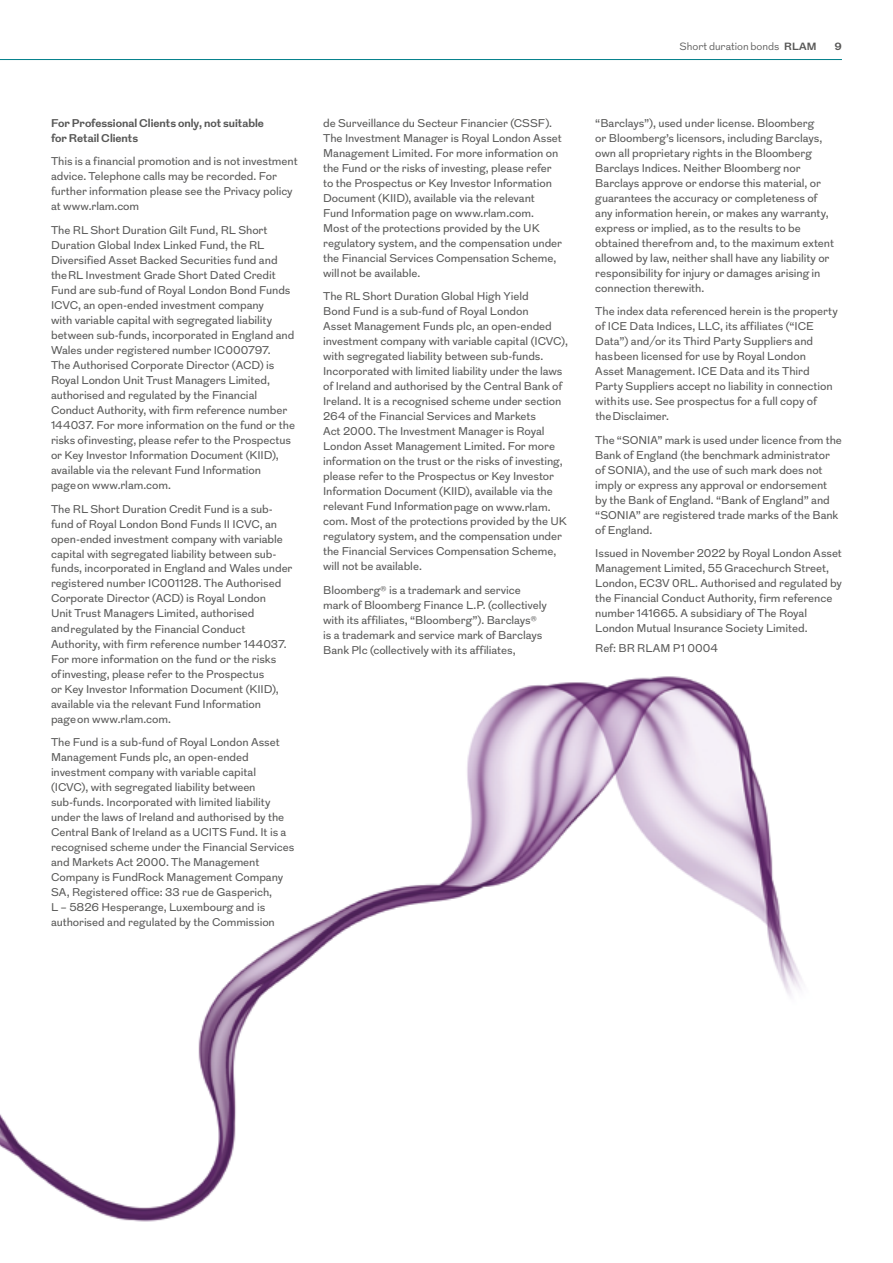
<style>
.page{position:relative;width:893px;height:1263px;background:#fff}
.page>*{position:absolute;margin:0;border:0;box-sizing:border-box;transform-origin:0 0}
.t1{font:11.25px/15px "Grot 10";letter-spacing:-.005em;color:#575756}
.t2{font:700 11.25px/15px "Grot";color:#575756}
.t3{font:300 10.5px "Grot";color:#575756}
.t4{font:700 10.5px "Grot";color:#575756}
.s1{font-weight:700}
</style>
<div class="page">
<img style="left:0;top:676px;width:803px;height:546px">
<hr style="left:0;top:59px;width:842px;height:1px;background:#007e8a">
<p class="t2" style="left:51px;top:116px;width:214px">For Professional Clients only, not suitable for Retail Clients</p>
<p class="t1" style="left:51px;top:154px;width:248px">This is a financial promotion and is not investment advice. Telephone calls may be recorded. For further information please see the Privacy policy at www.rlam.com</p>
<p class="t1" style="left:51px;top:223px;width:245px">The RL Short Duration Gilt Fund, RL Short Duration Global Index Linked Fund, the RL Diversified Asset Backed Securities fund and theRL Investment Grade Short Dated Credit Fund are sub-fund of Royal London Bond Funds ICVC, an open-ended investment company<br>with variable capital with segregated liability between sub-funds, incorporated in England and Wales under registered number IC000797.<br>The Authorised Corporate Director (ACD) is Royal London Unit Trust Managers Limited, authorised and regulated by the Financial Conduct Authority, with firm reference number 144037. For more information on the fund or the risks ofinvesting, please refer to the Prospectus or Key Investor Information Document (KIID), available via the relevant Fund Information pageon www.rlam.com.</p>
<p class="t1" style="left:51px;top:501px;width:243px">The RL Short Duration Credit Fund is a sub&shy;fund of Royal London Bond Funds II ICVC, an open-ended investment company with variable capital with segregated liability between sub&shy;funds, incorporated in England and Wales under registered number IC001128. The Authorised Corporate Director (ACD) is Royal London<br>Unit Trust Managers Limited, authorised andregulated by the Financial Conduct Authority, with firm reference number 144037.<br>For more information on the fund or the risks ofinvesting, please refer to the Prospectus<br>or Key Investor Information Document (KIID), available via the relevant Fund Information pageon www.rlam.com.</p>
<p class="t1" style="left:51px;top:735px;width:245px">The Fund is a sub-fund of Royal London Asset Management Funds plc, an open-ended investment company with variable capital (ICVC), with segregated liability between sub-funds. Incorporated with limited liability under the laws of Ireland and authorised by the Central Bank of Ireland as a UCITS Fund. It is a recognised scheme under the Financial Services and Markets Act 2000. The Management Company is FundRock Management Company SA, Registered office: 33 rue de Gasperich,<br>L – 5826 Hesperange, Luxembourg and is authorised and regulated by the Commission</p>
<p class="t1" style="left:323px;top:116px;width:240px">de Surveillance du Secteur Financier (CSSF).<br>The Investment Manager is Royal London Asset Management Limited. For more information on the Fund or the risks of investing, please refer to the Prospectus or Key Investor Information Document (KIID), available via the relevant Fund Information page on www.rlam.com.<br>Most of the protections provided by the UK regulatory system, and the compensation under the Financial Services Compensation Scheme, willnot be available.</p>
<p class="t1" style="left:323px;top:289px;width:246px">The RL Short Duration Global High Yield<br>Bond Fund is a sub-fund of Royal London<br>Asset Management Funds plc, an open-ended investment company with variable capital (ICVC), with segregated liability between sub-funds.<br>Incorporated with limited liability under the laws of Ireland and authorised by the Central Bank of Ireland. It is a recognised scheme under section 264 of the Financial Services and Markets<br>Act 2000. The Investment Manager is Royal London Asset Management Limited. For more information on the trust or the risks of investing, please refer to the Prospectus or Key Investor Information Document (KIID), available via the relevant Fund Informationpage on www.rlam. com. Most of the protections provided by the UK regulatory system, and the compensation under the Financial Services Compensation Scheme, will not be available.</p>
<p class="t1" style="left:323px;top:583px;width:225px">Bloomberg<sup>®</sup> is a trademark and service mark of Bloomberg Finance L.P. (collectively with its affiliates, “Bloomberg”). Barclays<sup>® </sup>is a trademark and service mark of Barclays Bank Plc (collectively with its affiliates,</p>
<p class="t3" style="left:679px;top:40px;width:138px">Short duration bonds <span class="s1">RLAM</span></p>
<p class="t4" style="left:834px;top:39px;width:9px">9</p>
<p class="t1" style="left:595px;top:116px;width:240px">“Barclays”), used under license. Bloomberg<br>or Bloomberg’s licensors, including Barclays, own all proprietary rights in the Bloomberg Barclays Indices. Neither Bloomberg nor Barclays approve or endorse this material, or guarantees the accuracy or completeness of any information herein, or makes any warranty, express or implied, as to the results to be obtained therefrom and, to the maximum extent allowed by law, neither shall have any liability or responsibility for injury or damages arising in connection therewith.</p>
<p class="t1" style="left:595px;top:304px;width:244px">The index data referenced herein is the property of ICE Data Indices, LLC, its affiliates (“ICE Data”) and/or its Third Party Suppliers and hasbeen licensed for use by Royal London<br>Asset Management. ICE Data and its Third Party Suppliers accept no liability in connection withits use. See prospectus for a full copy of theDisclaimer.</p>
<p class="t1" style="left:595px;top:433px;width:248px">The “SONIA” mark is used under licence from the Bank of England (the benchmark administrator of SONIA), and the use of such mark does not imply or express any approval or endorsement<br>by the Bank of England. “Bank of England” and “SONIA” are registered trade marks of the Bank of England.</p>
<p class="t1" style="left:595px;top:546px;width:248px">Issued in November 2022 by Royal London Asset Management Limited, 55 Gracechurch Street, London, EC3V 0RL. Authorised and regulated by the Financial Conduct Authority, firm reference number 141665. A subsidiary of The Royal London Mutual Insurance Society Limited.</p>
<p class="t1" style="left:595px;top:640px;width:124px">Ref: BR RLAM P1 0004</p>
</div>
